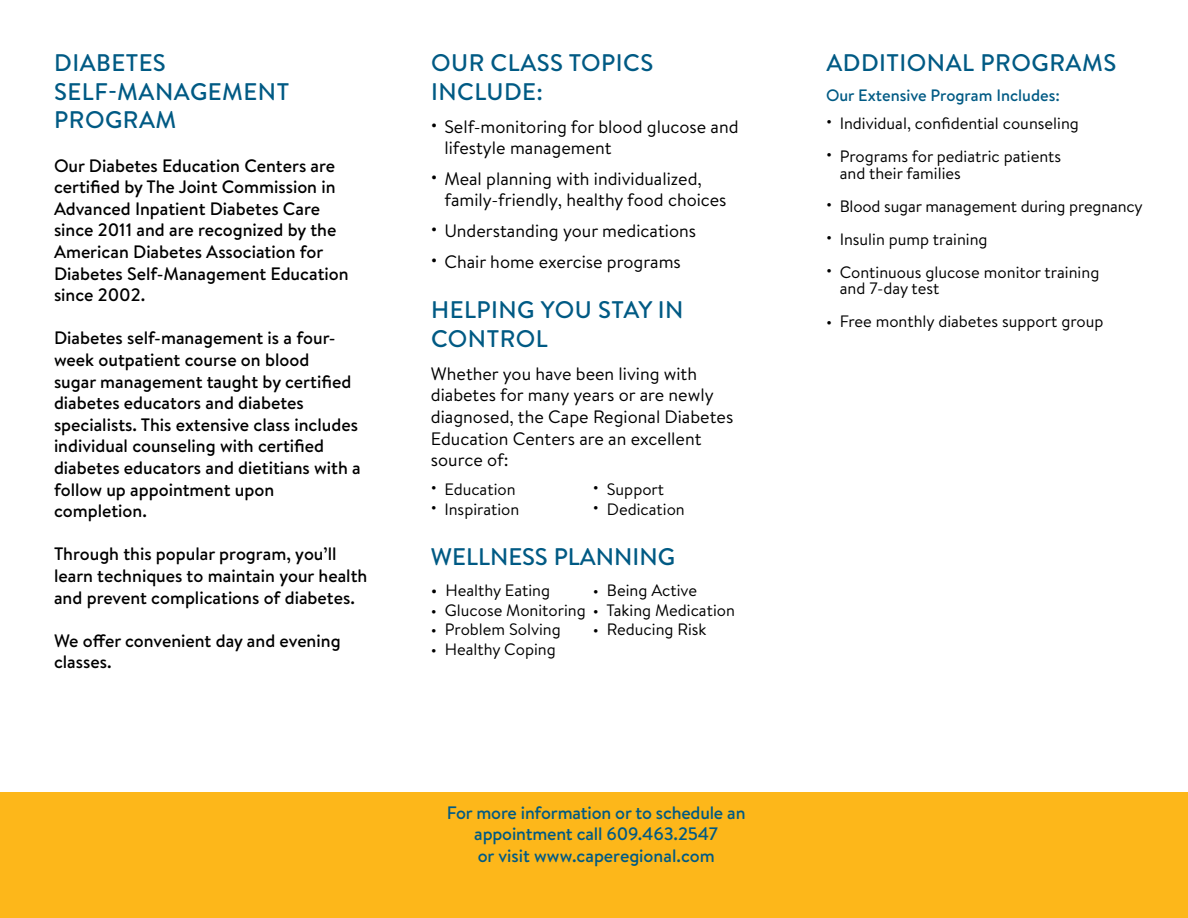
<style>
.page{position:relative;width:1188px;height:918px;background:#fff}
.page>*{position:absolute;margin:0;border:0;box-sizing:border-box;transform-origin:0 0}
.t1{font:500 24px/28.8px "Brandon Text";letter-spacing:.02em;color:#005a84}
.t2{font:500 24px "Brandon Text";color:#005a84}
.t3{font:500 18px/21.6px "Brandon Text";color:#000}
.t4{font:18px/21.6px "Brandon Text";color:#000}
.t5{font:500 18px/21.6px "Brandon Text";letter-spacing:-.01em;color:#005a84;text-align:center}
.t6{font:16.5px/16.5px "Brandon Text";color:#000}
.t7{font:500 16.5px "Brandon Text";color:#005a84}
.s1{font-size:18px}
</style>
<div class="page">
<div style="left:0;top:793px;width:1188px;height:125px;background:#fdb71a"></div>
<h1 class="t1" style="left:54px;top:48px;width:236px">DIABETES<br>SELF-MANAGEMENT<br>PROGRAM</h1>
<p class="t3" style="left:54px;top:154px;width:296px">Our Diabetes Education Centers are certified by The Joint Commission in<br>Advanced Inpatient Diabetes Care since 2011 and are recognized by the<br>American Diabetes Association for<br>Diabetes Self-Management Education since 2002.</p>
<p class="t3" style="left:54px;top:327px;width:308px">Diabetes self-management is a four&shy;week outpatient course on blood<br>sugar management taught by certified diabetes educators and diabetes specialists. This extensive class includes individual counseling with certified diabetes educators and dietitians with a follow up appointment upon completion.</p>
<p class="t3" style="left:54px;top:543px;width:315px">Through this popular program, you’ll learn techniques to maintain your health and prevent complications of diabetes.</p>
<p class="t3" style="left:54px;top:629px;width:288px">We offer convenient day and evening classes.</p>
<h1 class="t1" style="left:431px;top:48px;width:224px">OUR CLASS TOPICS<br>INCLUDE:</h1>
<p class="t4" style="left:444px;top:115px;width:296px;text-indent:-14px">• Self-monitoring for blood glucose and lifestyle management</p>
<p class="t4" style="left:444px;top:167px;width:284px;text-indent:-14px">• Meal planning with individualized, family-friendly, healthy food choices</p>
<p class="t4" style="left:431px;top:219px;width:267px">• Understanding your medications</p>
<p class="t4" style="left:431px;top:250px;width:251px">• Chair home exercise programs</p>
<h1 class="t1" style="left:431px;top:295px;width:254px">HELPING YOU STAY IN<br>CONTROL</h1>
<p class="t4" style="left:431px;top:362px;width:304px">Whether you have been living with diabetes for many years or are newly diagnosed, the Cape Regional Diabetes<br>Education Centers are an excellent source of:</p>
<p class="t6" style="left:431px;top:480px;width:86px">• Education</p>
<p class="t6" style="left:593px;top:480px;width:73px">• Support</p>
<p class="t6" style="left:431px;top:500px;width:90px">• Inspiration</p>
<p class="t6" style="left:593px;top:500px;width:93px">• Dedication</p>
<h1 class="t2" style="left:431px;top:540px;width:246px">WELLNESS PLANNING</h1>
<p class="t6" style="left:431px;top:581px;width:121px"><span class="s1">•</span> Healthy Eating</p>
<p class="t6" style="left:593px;top:581px;width:106px">• Being Active</p>
<p class="t6" style="left:431px;top:601px;width:306px">• Glucose Monitoring • Taking Medication</p>
<p class="t6" style="left:431px;top:621px;width:132px">• Problem Solving</p>
<p class="t6" style="left:593px;top:621px;width:115px">• Reducing Risk</p>
<p class="t6" style="left:431px;top:641px;width:126px">• Healthy Coping</p>
<p class="t5" style="left:447px;top:801px;width:300px">For more information or to schedule an appointment call 609.463.2547<br>or visit www.caperegional.com</p>
<h1 class="t1" style="left:826px;top:48px;width:291px">ADDITIONAL PROGRAMS</h1>
<p class="t7" style="left:826px;top:84px;width:235px">Our Extensive Program Includes:</p>
<p class="t6" style="left:826px;top:115px;width:254px">• Individual, confidential counseling</p>
<p class="t6" style="left:840px;top:148px;width:223px;text-indent:-13px">• Programs for pediatric patients and their families</p>
<p class="t6" style="left:826px;top:197px;width:318px">• Blood sugar management during pregnancy</p>
<p class="t6" style="left:826px;top:230px;width:163px">• Insulin pump training</p>
<p class="t6" style="left:840px;top:263px;width:261px;text-indent:-13px">• Continuous glucose monitor training and 7-day test</p>
<p class="t6" style="left:826px;top:313px;width:279px">• Free monthly diabetes support group</p>
</div>
